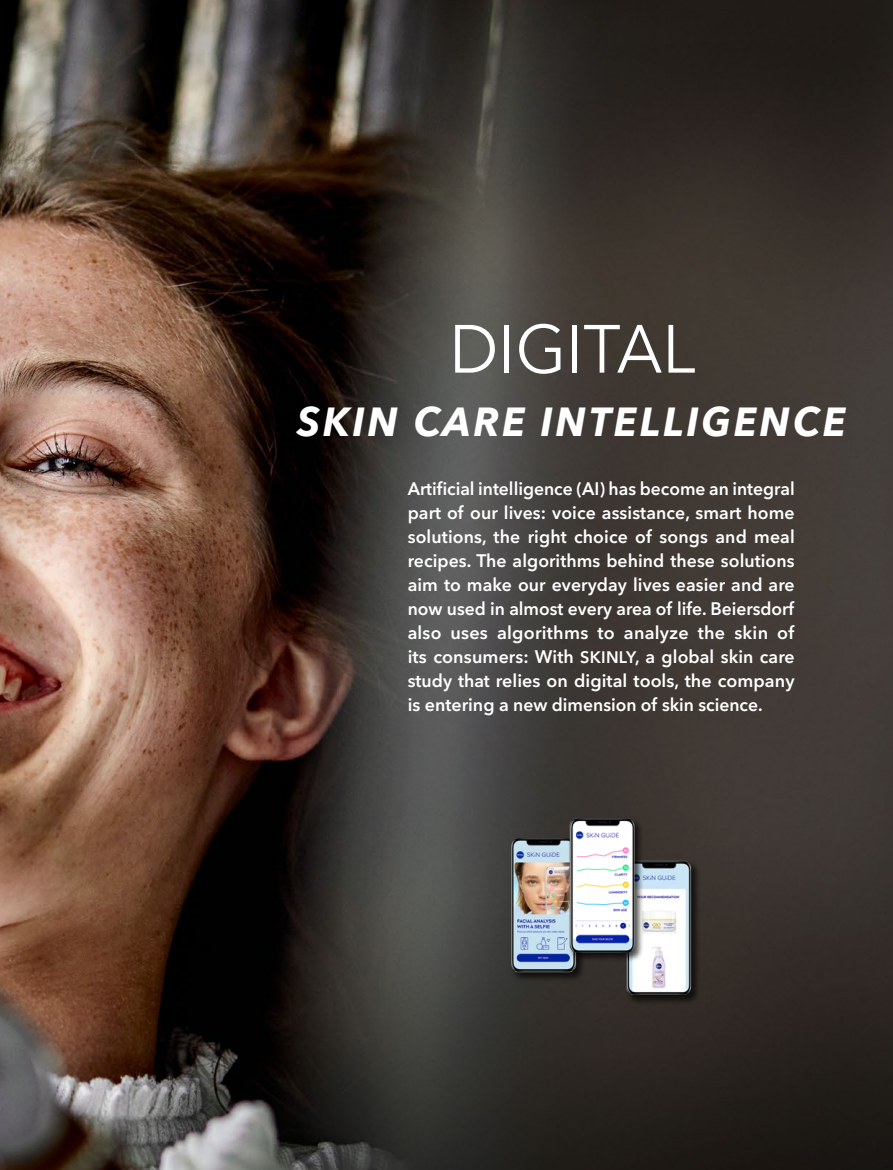
<style>
.page{position:relative;width:893px;height:1170px;background:#fff}
.page>*{position:absolute;margin:0;border:0;box-sizing:border-box;transform-origin:0 0}
.t1{font:67.35px "Avenir Next LT Pro";color:#fff}
.t2{font:italic 700 40.5px "Avenir Next";letter-spacing:.07em;color:#fff}
.t3{font:600 18px/24px "Avenir Next LT Pro";color:#fff;text-align:justify}
.s1{font-size:16.5px}
</style>
<div class="page">
<img style="left:0;top:0;width:893px;height:1169px">
<div style="left:510px;top:836px;width:76px;height:146px;background:#1a1a18;opacity:.75"></div>
<img style="left:511px;top:838px;width:65px;height:134px">
<div style="left:625px;top:859px;width:76px;height:145px;background:#1a1a18;opacity:.75"></div>
<img style="left:626px;top:860px;width:65px;height:134px">
<div style="left:568px;top:817px;width:77px;height:145px;background:#1a1a18;opacity:.75"></div>
<img style="left:570px;top:818px;width:64px;height:134px">
<h1 class="t1" style="left:449px;top:309px;width:248px">DIGITAL</h1>
<h2 class="t2" style="left:297px;top:386px;width:550px">SKIN CARE INTELLIGENCE</h2>
<p class="t3" style="left:408px;top:476px;width:389px">Artificial intelligence (AI) has become an integral part of our lives: voice assistance, smart home solutions, the right choice of songs and meal recipes. The algorithms behind these solutions aim to make our everyday lives easier and are now used in almost every area of life. Beiersdorf also uses algorithms to analyze the skin of its consumers: With <span class="s1">SKINLY</span>, a global skin care study that relies on digital tools, the company is entering a new dimension of skin science.</p>
</div>
